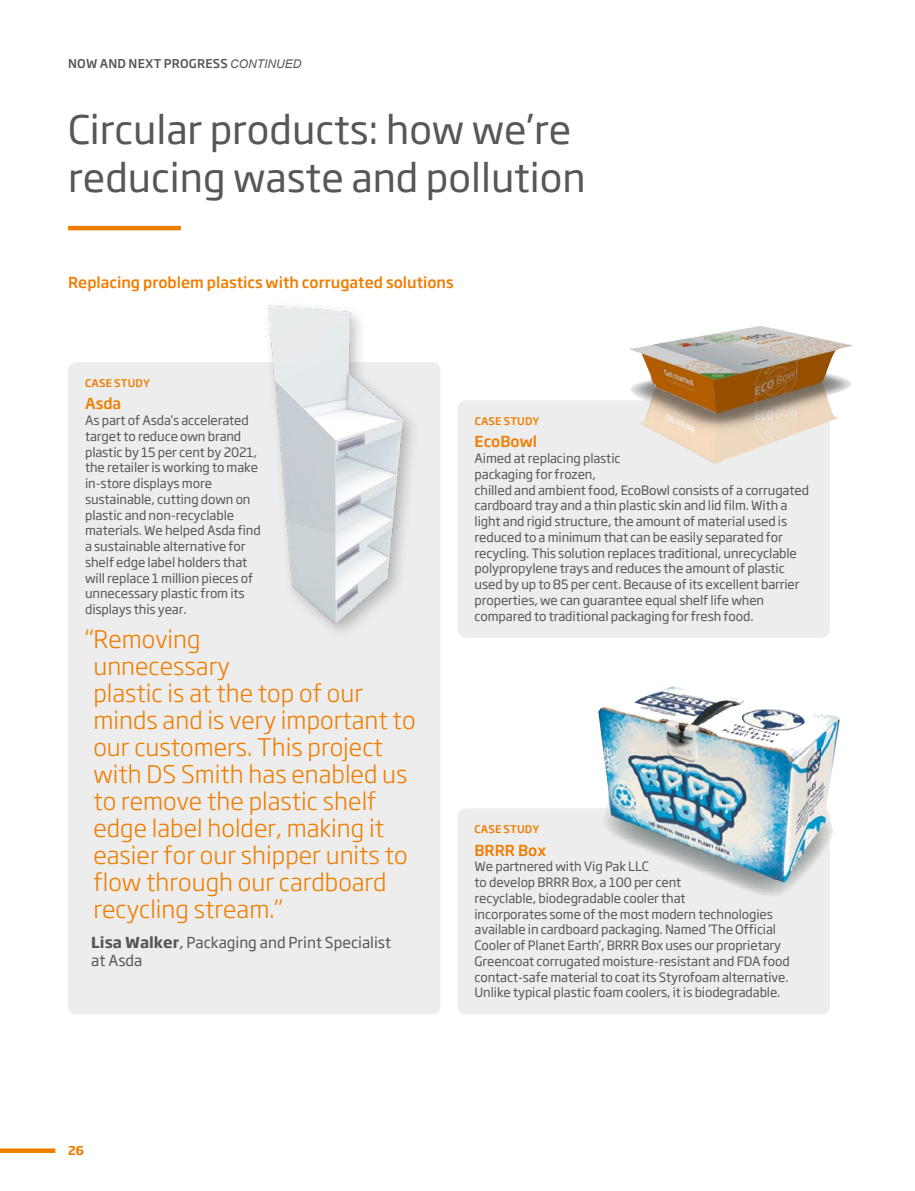
<style>
.page{position:relative;width:915px;height:1191px;background:#fff}
.page>*{position:absolute;margin:0;border:0;box-sizing:border-box;transform-origin:0 0}
.t1{font:39px/48px "Soho Gothic Pro";color:#575756}
.t2{font:300 24px/27px "Soho Gothic Pro";color:#ef7d00}
.t3{font:500 15px "Soho Gothic Pro";color:#ef7d00}
.t4{font:15px/18px "Soho Gothic Pro";color:#575756}
.t5{font:12.75px/15.8px "Soho Gothic Pro";letter-spacing:-.01em;color:#575756}
.t6{font:500 12px "Soho Gothic Pro";letter-spacing:.015em;color:#575756}
.t7{font:700 12px "Soho Gothic Pro";color:#ef7d00}
.t8{font:500 10.5px "Soho Gothic Pro";letter-spacing:.015em;color:#ef7d00}
.s1{font-family:"Arial";font-weight:400;font-style:italic}
.s2{font-weight:700}
</style>
<div class="page">
<hr style="left:68px;top:226px;width:113px;height:4px;background:#ef7d00">
<div style="left:457px;top:808px;width:372px;height:206px;background:#ededed;border-radius:9px"></div>
<div style="left:68px;top:362px;width:372px;height:652px;background:#ededed;border-radius:9px"></div>
<img style="left:598px;top:686px;width:242px;height:210px">
<div style="left:457px;top:400px;width:372px;height:238px;background:#ededed;border-radius:9px"></div>
<img style="left:629px;top:326px;width:224px;height:138px">
<img style="left:268px;top:305px;width:145px;height:327px">
<div style="left:0;top:1148px;width:55px;height:5px;background:#ef7d00"></div>
<p class="t6" style="left:68px;top:55px;width:235px">NOW AND NEXT PROGRESS <span class="s1">CONTINUED</span></p>
<h1 class="t1" style="left:68px;top:103px;width:519px">Circular products: how we’re reducing waste and pollution</h1>
<p class="t3" style="left:68px;top:270px;width:387px">Replacing problem plastics with corrugated solutions</p>
<p class="t8" style="left:85px;top:375px;width:66px">CASE STUDY</p>
<p class="t3" style="left:85px;top:392px;width:38px">Asda</p>
<p class="t5" style="left:85px;top:412px;width:177px">As part of Asda’s accelerated target to reduce own brand plastic by 15 per cent by 2021, the retailer is working to make in-store displays more sustainable, cutting down on plastic and non-recyclable materials. We helped Asda find a sustainable alternative for shelf edge label holders that will replace 1 million pieces of unnecessary plastic from its displays this year.</p>
<p class="t2" style="left:93px;top:623px;width:323px;text-indent:-8px">“Removing<br>unnecessary<br>plastic is at the top of our minds and is very important to our customers. This project with DS Smith has enabled us to remove the plastic shelf edge label holder, making it easier for our shipper units to flow through our cardboard recycling stream.”</p>
<p class="t4" style="left:91px;top:933px;width:301px"><span class="s2">Lisa Walker</span>, Packaging and Print Specialist at Asda</p>
<p class="t8" style="left:474px;top:413px;width:66px">CASE STUDY</p>
<p class="t3" style="left:474px;top:430px;width:64px">EcoBowl</p>
<p class="t5" style="left:474px;top:450px;width:336px">Aimed at replacing plastic<br>packaging for frozen,<br>chilled and ambient food, EcoBowl consists of a corrugated cardboard tray and a thin plastic skin and lid film. With a light and rigid structure, the amount of material used is reduced to a minimum that can be easily separated for recycling. This solution replaces traditional, unrecyclable polypropylene trays and reduces the amount of plastic used by up to 85 per cent. Because of its excellent barrier properties, we can guarantee equal shelf life when compared to traditional packaging for fresh food.</p>
<p class="t8" style="left:474px;top:821px;width:66px">CASE STUDY</p>
<p class="t3" style="left:474px;top:838px;width:73px">BRRR Box</p>
<p class="t5" style="left:474px;top:858px;width:317px">We partnered with Vig Pak LLC<br>to develop BRRR Box, a 100 per cent<br>recyclable, biodegradable cooler that<br>incorporates some of the most modern technologies available in cardboard packaging. Named ‘The Official Cooler of Planet Earth’, BRRR Box uses our proprietary Greencoat corrugated moisture-resistant and FDA food contact-safe material to coat its Styrofoam alternative.<br>Unlike typical plastic foam coolers, it is biodegradable.</p>
<p class="t7" style="left:68px;top:1141px;width:18px">26</p>
</div>
